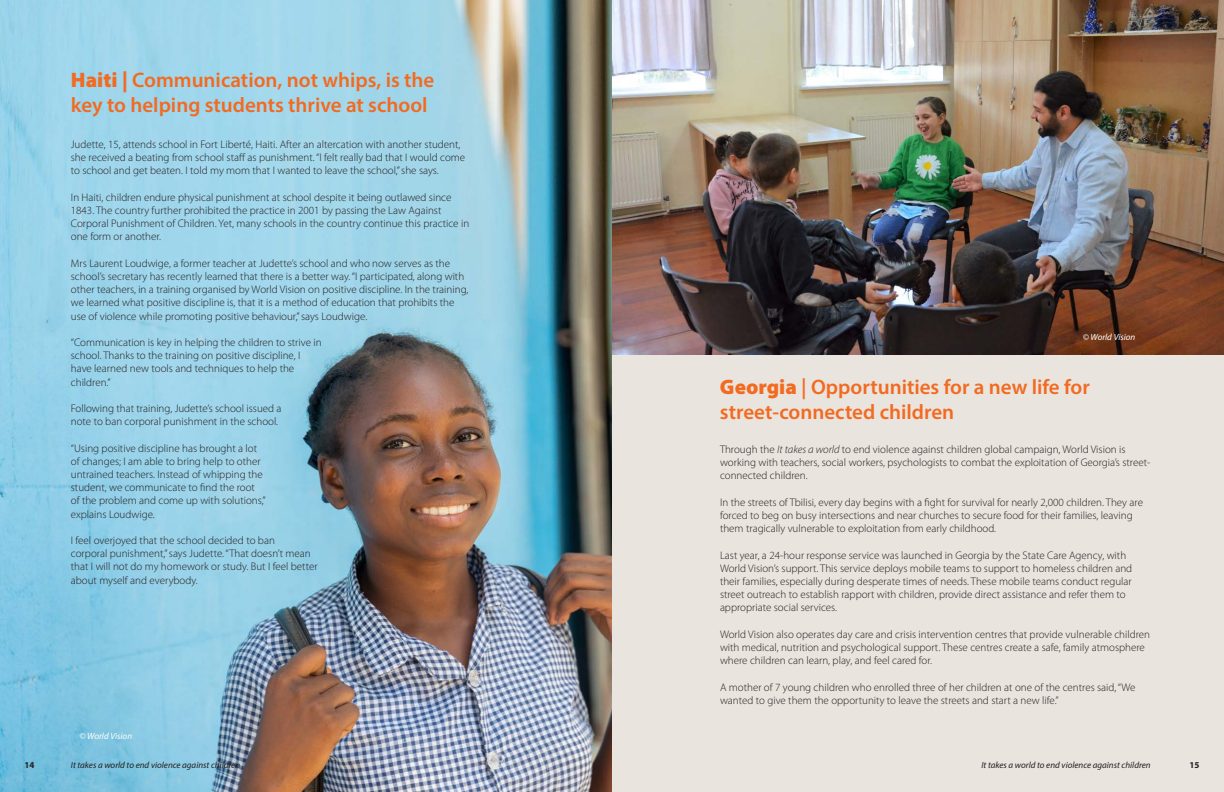
<style>
.page{position:relative;width:1224px;height:792px;background:#fff}
.page>*{position:absolute;margin:0;border:0;box-sizing:border-box;transform-origin:0 0}
.t1{font:600 21px/25.2px "Myriad Pro";color:#f36a21}
.t2{font:300 11px/13.2px "Myriad Pro";color:#231f20}
.t3{font:italic 9px "Myriad Pro";color:#231f20}
.t4{font:italic 9px "Myriad Pro";color:#fff}
.t5{font:700 9px "Myriad Pro";color:#231f20}
.s1{font-weight:900}
.s2{font-style:italic}
</style>
<div class="page">
<div style="left:612px;top:0;width:612px;height:792px;background:#e9e4de"></div>
<img style="left:0;top:0;width:612px;height:792px">
<img style="left:612px;top:0;width:612px;height:355px">
<p class="t1" style="left:71px;top:66px;width:365px"><span class="s1">Haiti |</span> Communication, not whips, is the key to helping students thrive at school</p>
<p class="t2" style="left:71px;top:138px;width:396px">Judette, 15, attends school in Fort Liberté, Haiti. After an altercation with another student, she received a beating from school staff as punishment. “I felt really bad that I would come to school and get beaten. I told my mom that I wanted to leave the school,” she says.</p>
<p class="t2" style="left:71px;top:190px;width:400px">In Haiti, children endure physical punishment at school despite it being outlawed since 1843. The country further prohibited the practice in 2001 by passing the Law Against Corporal Punishment of Children. Yet, many schools in the country continue this practice in one form or another.</p>
<p class="t2" style="left:71px;top:256px;width:399px">Mrs Laurent Loudwige, a former teacher at Judette’s school and who now serves as the school’s secretary has recently learned that there is a better way. “I participated, along with other teachers, in a training organised by World Vision on positive discipline. In the training, we learned what positive discipline is, that it is a method of education that prohibits the use of violence while promoting positive behaviour,” says Loudwige.</p>
<p class="t2" style="left:71px;top:336px;width:252px">“Communication is key in helping the children to strive in school. Thanks to the training on positive discipline, I have learned new tools and techniques to help the children.”</p>
<p class="t2" style="left:71px;top:402px;width:212px">Following that training, Judette’s school issued a note to ban corporal punishment in the school.</p>
<p class="t2" style="left:71px;top:441px;width:197px">“Using positive discipline has brought a lot of changes; I am able to bring help to other untrained teachers. Instead of whipping the student, we communicate to find the root of the problem and come up with solutions,” explains Loudwige.</p>
<p class="t2" style="left:71px;top:534px;width:248px">I feel overjoyed that the school decided to ban<br>corporal punishment,” says Judette. “That doesn’t mean that I will not do my homework or study. But I feel better about myself and everybody.</p>
<p class="t4" style="left:80px;top:731px;width:54px">© World Vision</p>
<p class="t5" style="left:25px;top:760px;width:11px">14</p>
<p class="t3" style="left:71px;top:760px;width:171px">It takes a world to end violence against children</p>
<p class="t4" style="left:1083px;top:331px;width:54px">© World Vision</p>
<p class="t1" style="left:720px;top:374px;width:371px"><span class="s1">Georgia</span> | Opportunities for a new life for street-connected children</p>
<p class="t2" style="left:720px;top:443px;width:432px">Through the <span class="s2">It takes a world</span> to end violence against children global campaign, World Vision is working with teachers, social workers, psychologists to combat the exploitation of Georgia’s street&shy;connected children.</p>
<p class="t2" style="left:720px;top:495px;width:425px">In the streets of Tbilisi, every day begins with a fight for survival for nearly 2,000 children. They are forced to beg on busy intersections and near churches to secure food for their families, leaving them tragically vulnerable to exploitation from early childhood.</p>
<p class="t2" style="left:720px;top:548px;width:414px">Last year, a 24-hour response service was launched in Georgia by the State Care Agency, with World Vision’s support. This service deploys mobile teams to support to homeless children and their families, especially during desperate times of needs. These mobile teams conduct regular street outreach to establish rapport with children, provide direct assistance and refer them to appropriate social services.</p>
<p class="t2" style="left:720px;top:627px;width:432px">World Vision also operates day care and crisis intervention centres that provide vulnerable children with medical, nutrition and psychological support. These centres create a safe, family atmosphere where children can learn, play, and feel cared for.</p>
<p class="t2" style="left:720px;top:680px;width:417px">A mother of 7 young children who enrolled three of her children at one of the centres said, “We wanted to give them the opportunity to leave the streets and start a new life.”</p>
<p class="t3" style="left:981px;top:760px;width:171px">It takes a world to end violence against children</p>
<p class="t5" style="left:1189px;top:760px;width:11px">15</p>
</div>
